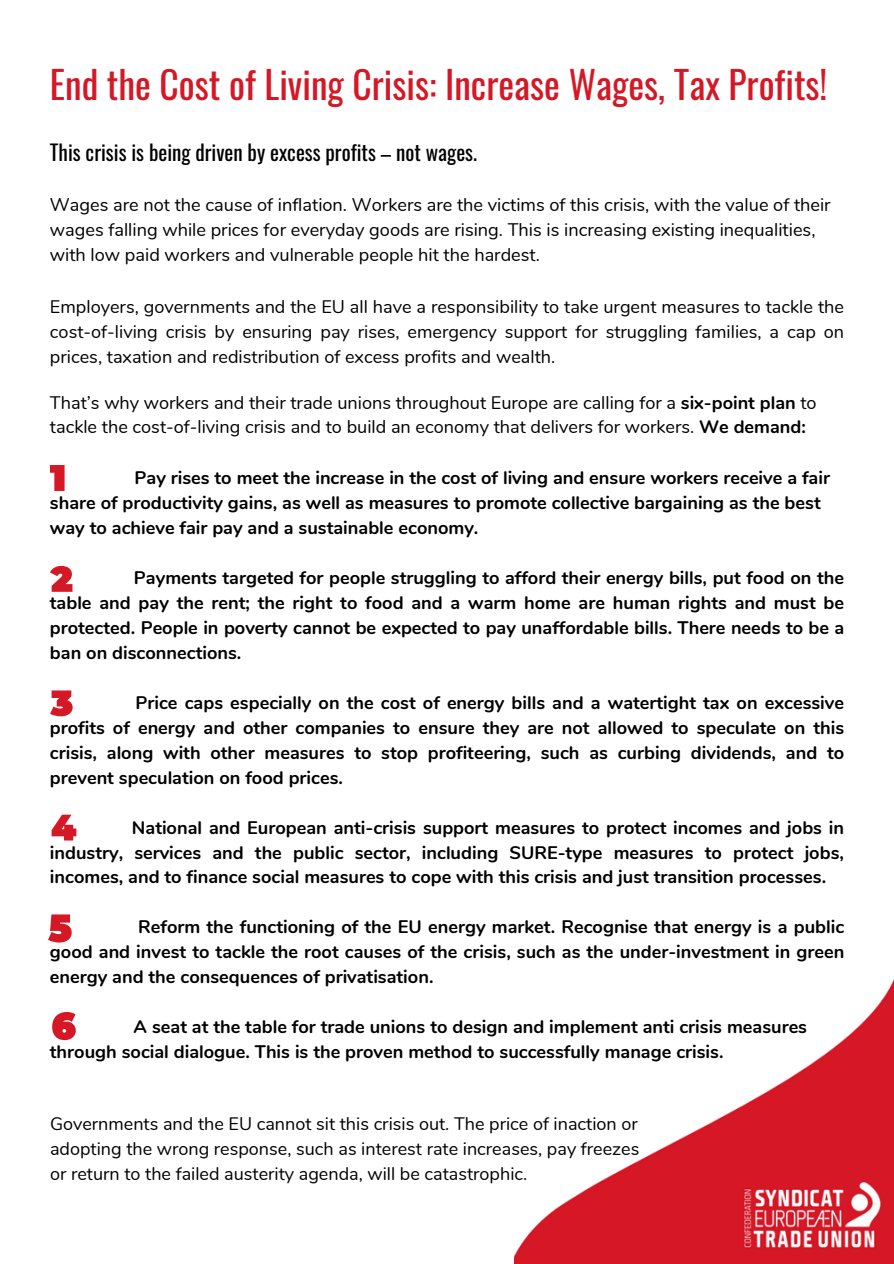
<style>
.page{position:relative;width:894px;height:1264px;background:#fff}
.page>*{position:absolute;margin:0;border:0;box-sizing:border-box;transform-origin:0 0}
.t1{font:37.5px "Oswald";color:#d51826}
.t2{font:21.15px "Oswald";color:#000}
.t3{font:700 18.15px/24.9px "Nunito";color:#000;text-align:justify}
.t4{font:18.15px/24.9px "Nunito";color:#000}
.t5{font:18px/24.8px "Nunito";color:#000;text-align:justify}
.s1{font-weight:700}
</style>
<div class="page">
<img style="left:514px;top:980px;width:379px;height:283px">
<svg style="left:50px;top:690px;width:23px;height:26px"></svg>
<svg style="left:50px;top:465px;width:15px;height:26px"></svg>
<svg style="left:50px;top:566px;width:22px;height:26px"></svg>
<svg style="left:52px;top:814px;width:24px;height:26px"></svg>
<svg style="left:48px;top:914px;width:24px;height:28px"></svg>
<svg style="left:52px;top:1012px;width:24px;height:28px"></svg>
<h1 class="t1" style="left:50px;top:55px;width:778px">End the Cost of Living Crisis: Increase Wages, Tax Profits!</h1>
<p class="t2" style="left:50px;top:135px;width:428px">This crisis is being driven by excess profits – not wages.</p>
<p class="t4" style="left:50px;top:193px;width:782px">Wages are not the cause of inflation. Workers are the victims of this crisis, with the value of their wages falling while prices for everyday goods are rising. This is increasing existing inequalities, with low paid workers and vulnerable people hit the hardest.</p>
<p class="t4" style="left:50px;top:294px;width:795px;text-align:justify">Employers, governments and the EU all have a responsibility to take urgent measures to tackle the cost-of-living crisis by ensuring pay rises, emergency support for struggling families, a cap on prices, taxation and redistribution of excess profits and wealth.</p>
<p class="t4" style="left:50px;top:390px;width:768px">That’s why workers and their trade unions throughout Europe are calling for a <span class="s1">six-point plan</span> to tackle the cost-of-living crisis and to build an economy that delivers for workers. <span class="s1">We demand:</span></p>
<p class="t3" style="left:50px;top:466px;width:781px;text-align:left;text-indent:85px">Pay rises to meet the increase in the cost of living and ensure workers receive a fair share of productivity gains, as well as measures to promote collective bargaining as the best way to achieve fair pay and a sustainable economy.</p>
<p class="t3" style="left:50px;top:565px;width:795px;text-indent:84px">Payments targeted for people struggling to afford their energy bills, put food on the table and pay the rent; the right to food and a warm home are human rights and must be protected. People in poverty cannot be expected to pay unaffordable bills. There needs to be a ban on disconnections.</p>
<p class="t3" style="left:50px;top:690px;width:795px;text-indent:86px">Price caps especially on the cost of energy bills and a watertight tax on excessive profits of energy and other companies to ensure they are not allowed to speculate on this crisis, along with other measures to stop profiteering, such as curbing dividends, and to prevent speculation on food prices.</p>
<p class="t3" style="left:50px;top:815px;width:795px;text-indent:82px">National and European anti-crisis support measures to protect incomes and jobs in industry, services and the public sector, including SURE-type measures to protect jobs, incomes, and to finance social measures to cope with this crisis and just transition processes.</p>
<p class="t3" style="left:50px;top:914px;width:795px;text-indent:88px">Reform the functioning of the EU energy market. Recognise that energy is a public good and invest to tackle the root causes of the crisis, such as the under-investment in green energy and the consequences of privatisation.</p>
<p class="t3" style="left:50px;top:1014px;width:758px;text-indent:84px">A seat at the table for trade unions to design and implement anti crisis measures through social dialogue. This is the proven method to successfully manage crisis.</p>
<p class="t5" style="left:50px;top:1111px;width:590px">Governments and the EU cannot sit this crisis out. The price of inaction or adopting the wrong response, such as interest rate increases, pay freezes or return to the failed austerity agenda, will be catastrophic.</p>
</div>
